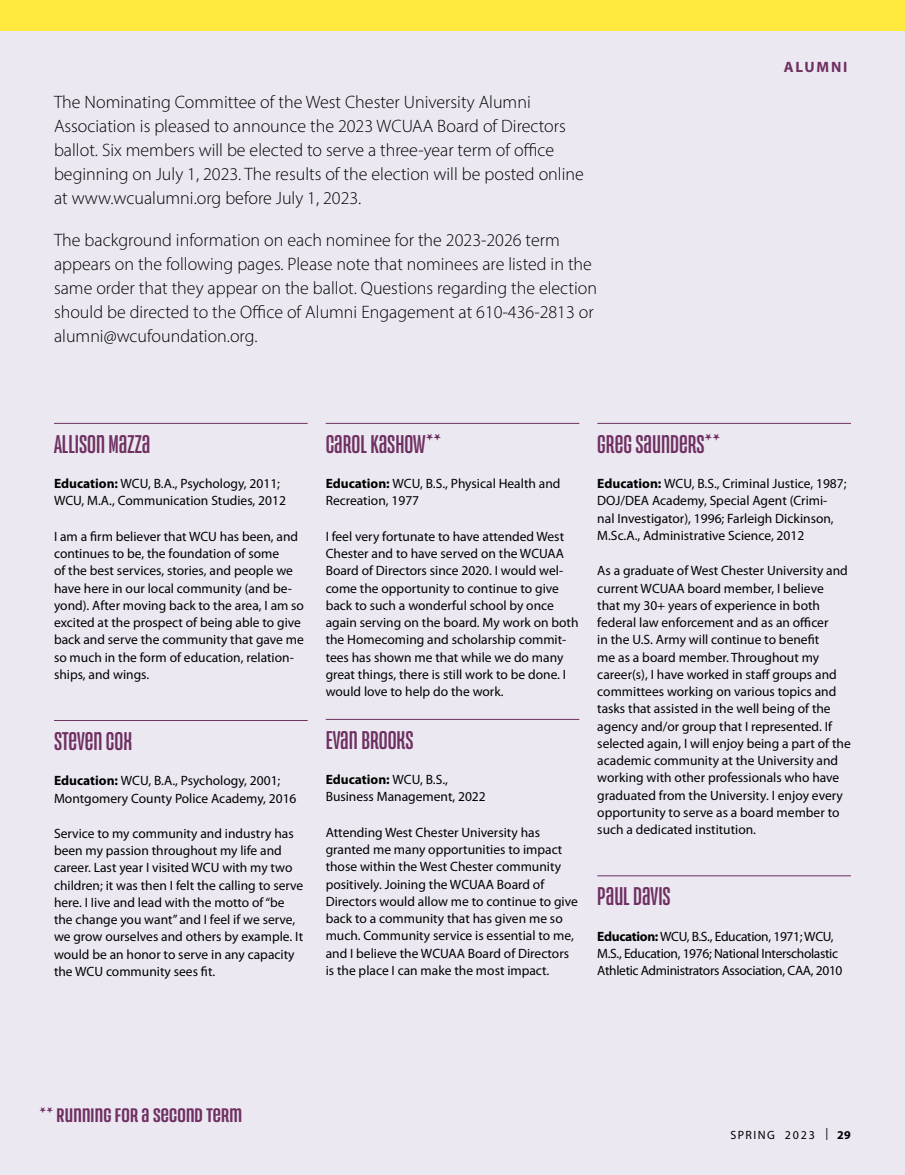
<style>
.page{position:relative;width:905px;height:1175px;background:#fff}
.page>*{position:absolute;margin:0;border:0;box-sizing:border-box;transform-origin:0 0}
.t1{font:25.5px "Versus";color:#6f3061}
.t2{font:500 19.5px "Versus";letter-spacing:.01em;color:#6f3061}
.t3{font:300 18px/24px "Myriad Pro";color:#000}
.t4{font:700 15px "Myriad Pro";letter-spacing:.12em;color:#6f3061}
.t5{font:13.5px/17.2px "Myriad Pro";color:#000}
.t6{font:13.5px/17.2px "Myriad Pro";letter-spacing:-.025em;color:#000}
.t7{font:12px "Myriad Pro";letter-spacing:.12em;color:#000}
.s1{font-weight:700}
</style>
<div class="page">
<div style="left:0;top:9px;width:904px;height:1165px;background:#ebe8f1"></div>
<div style="left:0;top:0;width:904px;height:31px;background:#ffe93f"></div>
<hr style="left:54px;top:423px;width:254px;height:1px;background:#6f3061">
<hr style="left:54px;top:720px;width:254px;height:1px;background:#6f3061">
<hr style="left:326px;top:423px;width:253px;height:1px;background:#6f3061">
<hr style="left:326px;top:719px;width:253px;height:1px;background:#6f3061">
<hr style="left:597px;top:423px;width:253px;height:1px;background:#6f3061">
<hr style="left:597px;top:875px;width:253px;height:1px;background:#6f3061">
<p class="t3" style="left:54px;top:90px;width:531px">The Nominating Committee of the West Chester University Alumni Association is pleased to announce the 2023 WCUAA Board of Directors ballot. Six members will be elected to serve a three-year term of office beginning on July 1, 2023. The results of the election will be posted online at www.wcualumni.org before July 1, 2023.</p>
<p class="t3" style="left:54px;top:228px;width:544px">The background information on each nominee for the 2023-2026 term appears on the following pages. Please note that nominees are listed in the same order that they appear on the ballot. Questions regarding the election should be directed to the Office of Alumni Engagement at 610-436-2813 or alumni@wcufoundation.org.</p>
<p class="t4" style="left:783px;top:57px;width:65px">ALUMNI</p>
<h1 class="t1" style="left:54px;top:426px;width:98px">ALLISON MAZZA</h1>
<p class="t5" style="left:54px;top:475px;width:233px"><span class="s1">Education:</span> WCU, B.A., Psychology, 2011;<br>WCU, M.A., Communication Studies, 2012</p>
<p class="t5" style="left:54px;top:527px;width:251px">I am a firm believer that WCU has been, and continues to be, the foundation of some<br>of the best services, stories, and people we have here in our local community (and be&shy;yond). After moving back to the area, I am so excited at the prospect of being able to give back and serve the community that gave me so much in the form of education, relation&shy;ships, and wings.</p>
<h1 class="t1" style="left:54px;top:723px;width:80px">STEVEN COX</h1>
<p class="t5" style="left:54px;top:772px;width:244px"><span class="s1">Education:</span> WCU, B.A., Psychology, 2001;<br>Montgomery County Police Academy, 2016</p>
<p class="t5" style="left:54px;top:824px;width:251px">Service to my community and industry has been my passion throughout my life and career. Last year I visited WCU with my two children; it was then I felt the calling to serve here. I Iive and lead with the motto of “be the change you want” and I feel if we serve, we grow ourselves and others by example. It would be an honor to serve in any capacity the WCU community sees fit.</p>
<h1 class="t1" style="left:326px;top:426px;width:117px">CAROL KASHOW**</h1>
<p class="t5" style="left:326px;top:475px;width:236px"><span class="s1">Education:</span> WCU, B.S., Physical Health and<br>Recreation, 1977</p>
<p class="t5" style="left:326px;top:527px;width:254px">I feel very fortunate to have attended West Chester and to have served on the WCUAA Board of Directors since 2020. I would wel&shy;come the opportunity to continue to give back to such a wonderful school by once again serving on the board. My work on both the Homecoming and scholarship commit&shy;tees has shown me that while we do many great things, there is still work to be done. I would love to help do the work.</p>
<h1 class="t1" style="left:326px;top:722px;width:89px">EVAN BROOKS</h1>
<p class="t5" style="left:326px;top:771px;width:162px"><span class="s1">Education:</span> WCU, B.S.,<br>Business Management, 2022</p>
<p class="t5" style="left:326px;top:823px;width:254px">Attending West Chester University has granted me many opportunities to impact those within the West Chester community positively. Joining the WCUAA Board of Directors would allow me to continue to give back to a community that has given me so much. Community service is essential to me, and I believe the WCUAA Board of Directors is the place I can make the most impact.</p>
<h1 class="t1" style="left:597px;top:426px;width:124px">GREG SAUNDERS**</h1>
<p class="t5" style="left:597px;top:475px;width:251px"><span class="s1">Education:</span> WCU, B.S., Criminal Justice, 1987; DOJ/DEA Academy, Special Agent (Crimi&shy;nal Investigator), 1996; Farleigh Dickinson, M.Sc.A., Administrative Science, 2012</p>
<p class="t5" style="left:597px;top:562px;width:255px">As a graduate of West Chester University and current WCUAA board member, I believe<br>that my 30+ years of experience in both federal law enforcement and as an officer<br>in the U.S. Army will continue to benefit<br>me as a board member. Throughout my career(s), I have worked in staff groups and committees working on various topics and tasks that assisted in the well being of the agency and/or group that I represented. If selected again, I will enjoy being a part of the academic community at the University and working with other professionals who have graduated from the University. I enjoy every opportunity to serve as a board member to such a dedicated institution.</p>
<h1 class="t1" style="left:597px;top:879px;width:75px">PAUL DAVIS</h1>
<p class="t6" style="left:597px;top:927px;width:247px"><span class="s1">Education:</span> WCU, B.S., Education, 1971; WCU,<br>M.S., Education, 1976; National Interscholastic<br>Athletic Administrators Association, CAA, 2010</p>
<h2 class="t2" style="left:40px;top:1101px;width:204px">** RUNNING FOR A SECOND TERM</h2>
<p class="t7" style="left:730px;top:1127px;width:122px">SPRING 2023 | <span class="s1">29</span></p>
</div>
